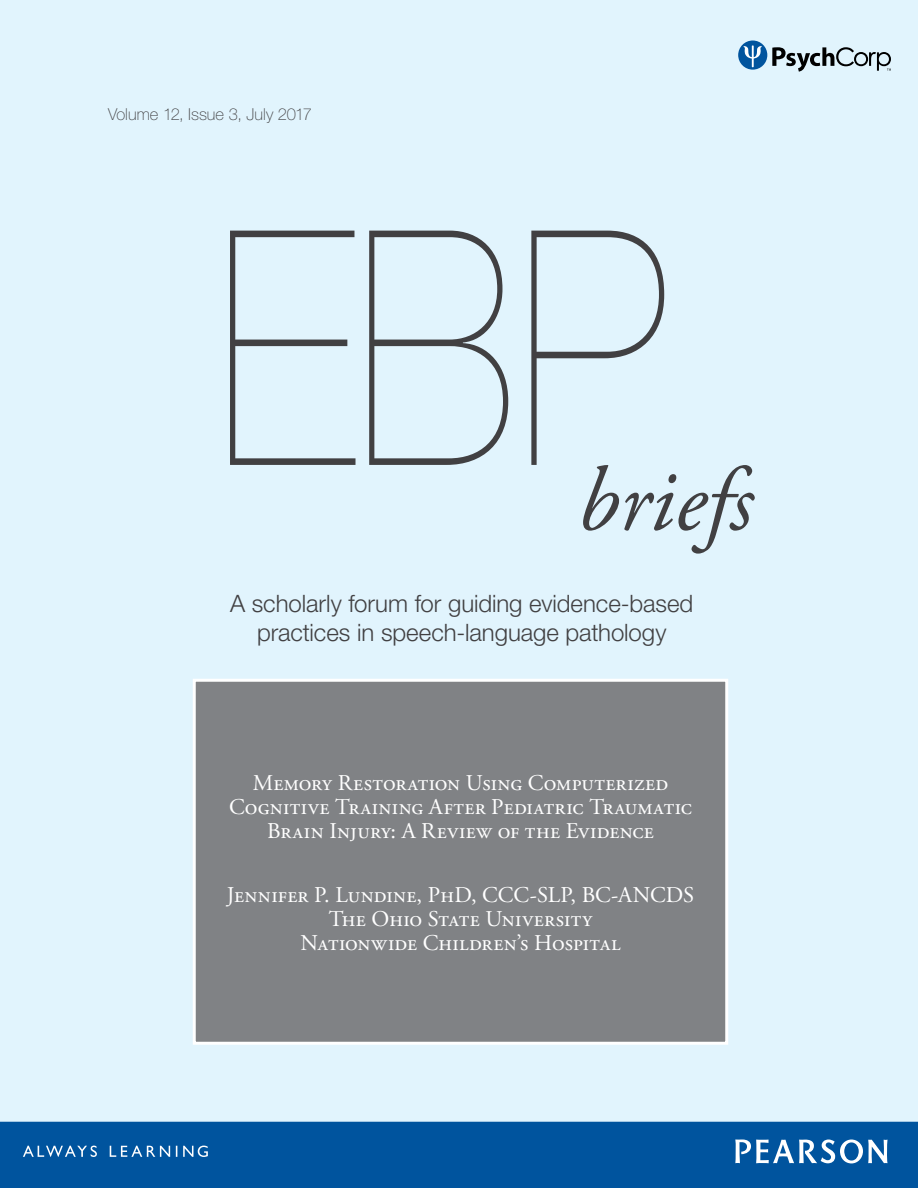
<style>
.page{position:relative;width:918px;height:1188px;background:#e1f4fd}
.page>*{position:absolute;margin:0;border:0;box-sizing:border-box;transform-origin:0 0}
.t1{font:200 328.2px "Helvetica Neue LT Std";color:#414042;scale:.8 1}
.t2{font:italic 90px "Adobe Garamond Pro";color:#414042}
.t3{font:300 24px/28.8px "Helvetica Neue LT Std";letter-spacing:-.005em;color:#414042;text-align:center}
.t4{font:22.5px/24px "Adobe Garamond Pro";letter-spacing:.01em;color:#fff;text-align:center}
.t5{font:100 16.5px "Helvetica Neue LT Std";color:#414042}
</style>
<div class="page">
<div style="left:194px;top:680px;width:533px;height:363px;background:#808285"></div>
<div style="left:193px;top:679px;width:535px;height:366px;border:3px solid #fff"></div>
<div style="left:0;top:1122px;width:918px;height:66px;background:#00549e"></div>
<svg style="left:735px;top:1140px;width:153px;height:23px"></svg>
<svg style="left:23px;top:1146px;width:185px;height:11px"></svg>
<div style="left:738px;top:41px;width:29px;height:29px;background:#00549e;border-radius:50%"></div>
<svg style="left:744px;top:45px;width:18px;height:23px"></svg>
<svg style="left:772px;top:47px;width:119px;height:25px"></svg>
<p class="t5" style="left:108px;top:104px;width:205px">Volume 12, Issue 3, July 2017</p>
<h1 class="t1" style="left:216px;top:159px;width:567px">EBP</h1>
<h2 class="t2" style="left:577px;top:447px;width:177px">briefs</h2>
<p class="t3" style="left:230px;top:589px;width:465px">A scholarly forum for guiding evidence-based practices in speech-language pathology</p>
<p class="t4" style="left:229px;top:771px;width:464px">Memory Restoration Using Computerized<br>Cognitive Training After Pediatric Traumatic<br>Brain Injury: A Review of the Evidence</p>
<p class="t4" style="left:227px;top:884px;width:469px">Jennifer P. Lundine, PhD, CCC-SLP, BC-ANCDS<br>The Ohio State University<br>Nationwide Children’s Hospital</p>
</div>
